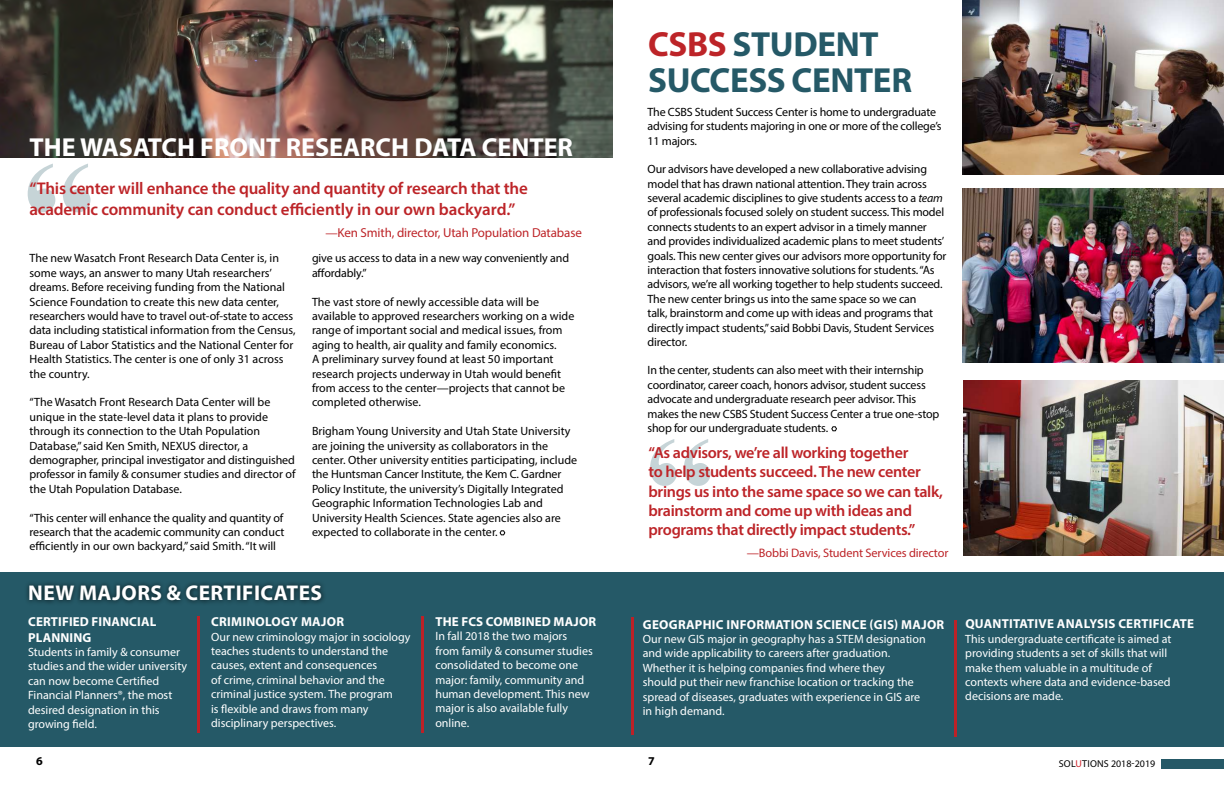
<style>
.page{position:relative;width:1224px;height:792px;background:#fff}
.page>*{position:absolute;margin:0;border:0;box-sizing:border-box;transform-origin:0 0}
.t1{font:700 149.7px "Times New Roman";color:#255967}
.t2{font:700 144.2px "Times New Roman";color:#255967}
.t3{font:700 35px/36px "Myriad Pro";letter-spacing:-.01em;color:#255967}
.t4{font:700 26.1px "Myriad Pro";color:#fff}
.t5{font:700 21.4px "Myriad Pro";letter-spacing:.02em;color:#fff}
.t6{font:600 17px/20.4px "Myriad Pro";letter-spacing:-.01em;color:#bd2428}
.t7{font:600 16.1px/19.3px "Myriad Pro";letter-spacing:-.02em;color:#bd2428}
.t8{font:700 13px/15.6px "Myriad Pro";letter-spacing:.02em;color:#fff}
.t9{font:13px "Myriad Pro";letter-spacing:-.01em;color:#bd2428}
.t10{font:12.3px "Myriad Pro";letter-spacing:-.01em;color:#bd2428}
.t11{font:12px/14.4px "Myriad Pro";letter-spacing:-.01em;color:#000}
.t12{font:12px/14.4px "Myriad Pro";color:#fff}
.t13{font:700 12px "Myriad Pro";color:#000}
.t14{font:10px "Myriad Pro";letter-spacing:.01em;color:#000}
.s1{font-size:12.3px}
.s2{color:#bd2428}
.s3{font-style:italic}
.s4{color:#ce2129}
</style>
<div class="page">
<div style="left:1161px;top:759px;width:63px;height:10px;background:#255967"></div>
<div style="left:0;top:572px;width:1224px;height:175px;background:#255967"></div>
<div style="left:24px;top:580px;width:302px;height:25px;background:#000;opacity:.75"></div>
<hr style="left:197px;top:616px;width:3px;height:117px;background:#bd2127">
<hr style="left:422px;top:616px;width:2px;height:117px;background:#bd2127">
<hr style="left:631px;top:617px;width:3px;height:117px;background:#bd2127">
<hr style="left:954px;top:620px;width:3px;height:117px;background:#bd2127">
<img style="left:0;top:0;width:612px;height:158px">
<img style="left:963px;top:0;width:261px;height:174px">
<img style="left:963px;top:189px;width:261px;height:174px">
<img style="left:964px;top:380px;width:260px;height:175px">
<svg style="left:500px;top:530px;width:5px;height:6px"></svg>
<svg style="left:831px;top:426px;width:6px;height:5px"></svg>
<h3 class="t4" style="left:30px;top:130px;width:545px">THE WASATCH FRONT RESEARCH DATA CENTER</h3>
<h1 class="t1" style="left:22px;top:107px;width:76px">“</h1>
<h3 class="t6" style="left:30px;top:178px;width:500px">“This center will enhance the quality and quantity of research that the academic community can conduct efficiently in our own backyard.”</h3>
<p class="t9" style="left:325px;top:225px;width:258px"><span class="s1">—</span>Ken Smith, director, Utah Population Database</p>
<p class="t11" style="left:30px;top:251px;width:268px">The new Wasatch Front Research Data Center is, in some ways, an answer to many Utah researchers’ dreams. Before receiving funding from the National Science Foundation to create this new data center, researchers would have to travel out-of-state to access data including statistical information from the Census, Bureau of Labor Statistics and the National Center for Health Statistics. The center is one of only 31 across the country.</p>
<p class="t11" style="left:30px;top:395px;width:268px">“The Wasatch Front Research Data Center will be unique in the state-level data it plans to provide through its connection to the Utah Population Database,” said Ken Smith, NEXUS director, a demographer, principal investigator and distinguished professor in family &amp; consumer studies and director of the Utah Population Database.</p>
<p class="t11" style="left:30px;top:510px;width:257px;text-align:justify">“This center will enhance the quality and quantity of research that the academic community can conduct efficiently in our own backyard,” said Smith. “It will</p>
<p class="t11" style="left:312px;top:251px;width:259px">give us access to data in a new way conveniently and affordably.”</p>
<p class="t11" style="left:312px;top:294px;width:264px">The vast store of newly accessible data will be available to approved researchers working on a wide range of important social and medical issues, from aging to health, air quality and family economics.<br>A preliminary survey found at least 50 important research projects underway in Utah would benefit from access to the center—projects that cannot be completed otherwise.</p>
<p class="t11" style="left:312px;top:424px;width:267px">Brigham Young University and Utah State University are joining the university as collaborators in the center. Other university entities participating, include the Huntsman Cancer Institute, the Kem C. Gardner Policy Institute, the university’s Digitally Integrated Geographic Information Technologies Lab and University Health Sciences. State agencies also are expected to collaborate in the center.</p>
<h3 class="t5" style="left:28px;top:579px;width:295px">NEW MAJORS &amp; CERTIFICATES</h3>
<p class="t8" style="left:28px;top:613px;width:130px">CERTIFIED FINANCIAL<br>PLANNING</p>
<p class="t12" style="left:28px;top:645px;width:161px">Students in family &amp; consumer studies and the wider university can now become Certified<br>Financial Planners®, the most desired designation in this growing field.</p>
<p class="t8" style="left:211px;top:614px;width:134px">CRIMINOLOGY MAJOR</p>
<p class="t12" style="left:211px;top:629px;width:201px">Our new criminology major in sociology teaches students to understand the causes, extent and consequences<br>of crime, criminal behavior and the criminal justice system. The program<br>is flexible and draws from many disciplinary perspectives.</p>
<p class="t8" style="left:436px;top:613px;width:162px">THE FCS COMBINED MAJOR</p>
<p class="t12" style="left:435px;top:629px;width:159px">In fall 2018 the two majors from family &amp; consumer studies consolidated to become one major: family, community and human development. This new major is also available fully online.</p>
<h3 class="t3" style="left:648px;top:25px;width:265px"><span class="s2">CSBS</span> STUDENT<br>SUCCESS CENTER</h3>
<p class="t11" style="left:648px;top:105px;width:296px">The CSBS Student Success Center is home to undergraduate advising for students majoring in one or more of the college’s<br>11 majors.</p>
<p class="t11" style="left:648px;top:162px;width:301px">Our advisors have developed a new collaborative advising model that has drawn national attention. They train across several academic disciplines to give students access to a <span class="s3">team </span>of professionals focused solely on student success. This model connects students to an expert advisor in a timely manner and provides individualized academic plans to meet students’ goals. This new center gives our advisors more opportunity for interaction that fosters innovative solutions for students. “As advisors, we’re all working together to help students succeed.<br>The new center brings us into the same space so we can<br>talk, brainstorm and come up with ideas and programs that directly impact students,” said Bobbi Davis, Student Services director.</p>
<p class="t11" style="left:648px;top:363px;width:293px">In the center, students can also meet with their internship coordinator, career coach, honors advisor, student success advocate and undergraduate research peer advisor. This makes the new CSBS Student Success Center a true one-stop shop for our undergraduate students.</p>
<h2 class="t2" style="left:644px;top:384px;width:74px">“</h2>
<h3 class="t7" style="left:649px;top:443px;width:296px">“As advisors, we’re all working together<br>to help students succeed. The new center brings us into the same space so we can talk, brainstorm and come up with ideas and programs that directly impact students.”</h3>
<p class="t10" style="left:747px;top:545px;width:203px">—Bobbi Davis, Student Services director</p>
<p class="t8" style="left:643px;top:616px;width:303px">GEOGRAPHIC INFORMATION SCIENCE (GIS) MAJOR</p>
<p class="t12" style="left:643px;top:632px;width:284px">Our new GIS major in geography has a STEM designation and wide applicability to careers after graduation.<br>Whether it is helping companies find where they<br>should put their new franchise location or tracking the spread of diseases, graduates with experience in GIS are in high demand.</p>
<p class="t13" style="left:36px;top:753px;width:8px">6</p>
<p class="t13" style="left:648px;top:753px;width:8px">7</p>
<p class="t8" style="left:965px;top:616px;width:230px">QUANTITATIVE ANALYSIS CERTIFICATE</p>
<p class="t12" style="left:965px;top:631px;width:208px">This undergraduate certificate is aimed at providing students a set of skills that will make them valuable in a multitude of contexts where data and evidence-based decisions are made.</p>
<p class="t14" style="left:1059px;top:758px;width:98px">SOL<span class="s4">U</span>TIONS 2018-2019</p>
</div>
